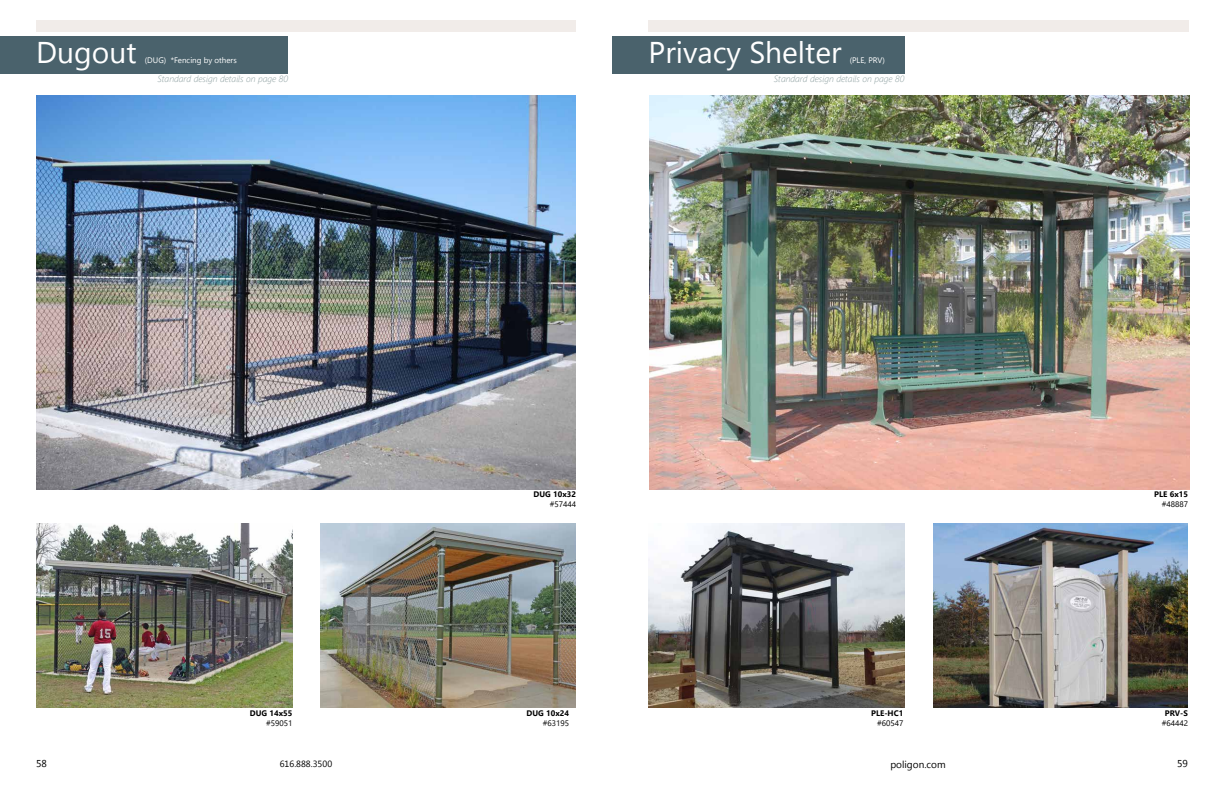
<style>
.page{position:relative;width:1224px;height:792px;background:#fff}
.page>*{position:absolute;margin:0;border:0;box-sizing:border-box;transform-origin:0 0}
.t1{font:30px "Microsoft Tai Le";color:#fff}
.t2{font:10px "Microsoft New Tai Lue";color:#000}
.t3{font:italic 300 9px "Segoe UI";color:#899c9d}
.t4{font:9px "Microsoft New Tai Lue";color:#000}
.t5{font:700 8px "Segoe UI";color:#000}
.t6{font:8px "Segoe UI";color:#000}
.t7{font:8px "Microsoft Tai Le";color:#fff}
</style>
<div class="page">
<div style="left:612px;top:36px;width:292px;height:37px;background:#4a626c"></div>
<div style="left:0;top:36px;width:288px;height:37px;background:#4a626c"></div>
<div style="left:36px;top:20px;width:540px;height:12px;background:#f1ece9"></div>
<div style="left:648px;top:20px;width:540px;height:12px;background:#f1ece9"></div>
<img style="left:36px;top:96px;width:540px;height:393px">
<img style="left:321px;top:523px;width:255px;height:184px">
<img style="left:934px;top:523px;width:254px;height:184px">
<img style="left:649px;top:96px;width:540px;height:393px">
<img style="left:648px;top:523px;width:256px;height:184px">
<img style="left:36px;top:523px;width:256px;height:184px">
<h1 class="t1" style="left:36px;top:35px;width:102px">Dugout</h1>
<p class="t7" style="left:145px;top:55px;width:93px">(DUG) *Fencing by others</p>
<h1 class="t1" style="left:649px;top:35px;width:194px">Privacy Shelter</h1>
<p class="t7" style="left:850px;top:55px;width:37px">(PLE, PRV)</p>
<p class="t3" style="left:158px;top:70px;width:132px">Standard design details on page 80</p>
<p class="t3" style="left:774px;top:70px;width:132px">Standard design details on page 80</p>
<p class="t5" style="left:250px;top:706px;width:44px">DUG 14x55</p>
<p class="t6" style="left:266px;top:715px;width:28px">#59051</p>
<p class="t5" style="left:534px;top:487px;width:44px">DUG 10x32</p>
<p class="t6" style="left:550px;top:496px;width:28px">#57444</p>
<p class="t5" style="left:527px;top:706px;width:44px">DUG 10x24</p>
<p class="t6" style="left:543px;top:715px;width:28px">#63195</p>
<p class="t5" style="left:871px;top:706px;width:34px">PLE-HC1</p>
<p class="t6" style="left:877px;top:715px;width:28px">#60547</p>
<p class="t5" style="left:1154px;top:487px;width:35px">PLE 6x15</p>
<p class="t6" style="left:1162px;top:497px;width:28px">#48887</p>
<p class="t5" style="left:1165px;top:706px;width:25px">PRV-S</p>
<p class="t6" style="left:1162px;top:715px;width:28px">#64442</p>
<p class="t2" style="left:36px;top:757px;width:12px">58</p>
<p class="t4" style="left:280px;top:759px;width:54px">616.888.3500</p>
<p class="t2" style="left:890px;top:759px;width:57px">poligon.com</p>
<p class="t2" style="left:1177px;top:757px;width:12px">59</p>
</div>
